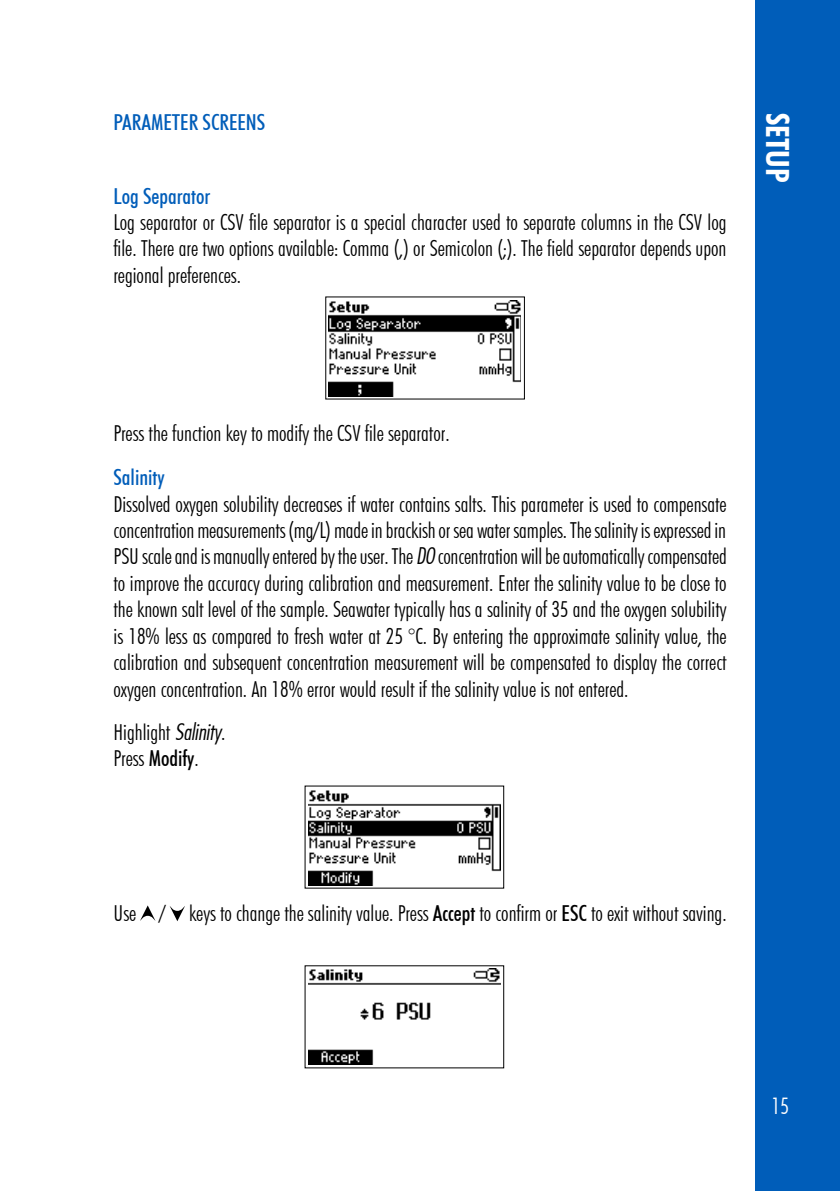
<style>
.page{position:relative;width:840px;height:1191px;background:#fff}
.page>*{position:absolute;margin:0;border:0;box-sizing:border-box;transform-origin:0 0}
.t1{font:700 condensed 32px "Futura BT";color:#fff}
.t2{font:300 condensed 22.8px "Futura BT";color:#fff}
.t3{font:300 condensed 22px/26.4px "Futura BT";color:#000;text-align:justify}
.t4{font:500 condensed 22px "Futura BT";color:#005db9}
.s1{font-family:"Futura Lt Cn BT Italic";font-weight:400;font-stretch:normal}
.s2{font-weight:500}
</style>
<div class="page">
<div style="left:754px;top:0;width:85px;height:1191px;background:#005db9"></div>
<img style="left:329px;top:300px;width:191px;height:96px">
<svg style="left:140px;top:905px;width:15px;height:16px"></svg>
<svg style="left:170px;top:906px;width:15px;height:15px"></svg>
<img style="left:308px;top:790px;width:192px;height:95px">
<img style="left:308px;top:969px;width:192px;height:95px">
<p class="t4" style="left:113px;top:113px;width:153px">PARAMETER SCREENS</p>
<p class="t4" style="left:113px;top:186px;width:98px">Log Separator</p>
<p class="t3" style="left:113px;top:210px;width:614px">Log separator or CSV file separator is a special character used to separate columns in the CSV log file. There are two options available: Comma (,) or Semicolon (;). The field separator depends upon regional preferences.</p>
<h1 class="t1" style="left:790px;top:113px;width:71px;rotate:90deg">SETUP</h1>
<p class="t3" style="left:113px;top:422px;width:337px">Press the function key to modify the CSV file separator.</p>
<p class="t4" style="left:113px;top:468px;width:53px">Salinity</p>
<p class="t3" style="left:113px;top:492px;width:614px">Dissolved oxygen solubility decreases if water contains salts. This parameter is used to compensate concentration measurements (mg/L) made in brackish or sea water samples. The salinity is expressed in PSU scale and is manually entered by the user. The <span class="s1">DO</span> concentration will be automatically compensated to improve the accuracy during calibration and measurement. Enter the salinity value to be close to the known salt level of the sample. Seawater typically has a salinity of 35 and the oxygen solubility is 18% less as compared to fresh water at 25 °C. By entering the approximate salinity value, the calibration and subsequent concentration measurement will be compensated to display the correct oxygen concentration. An 18% error would result if the salinity value is not entered.</p>
<p class="t3" style="left:113px;top:720px;width:113px">Highlight <span class="s1">Salinity</span>.<br>Press <span class="s2">Modify</span>.</p>
<p class="t3" style="left:113px;top:901px;width:614px">Use / keys to change the salinity value. Press <span class="s2">Accept</span> to confirm or <span class="s2">ESC</span> to exit without saving.</p>
<p class="t2" style="left:770px;top:1096px;width:19px">15</p>
</div>
